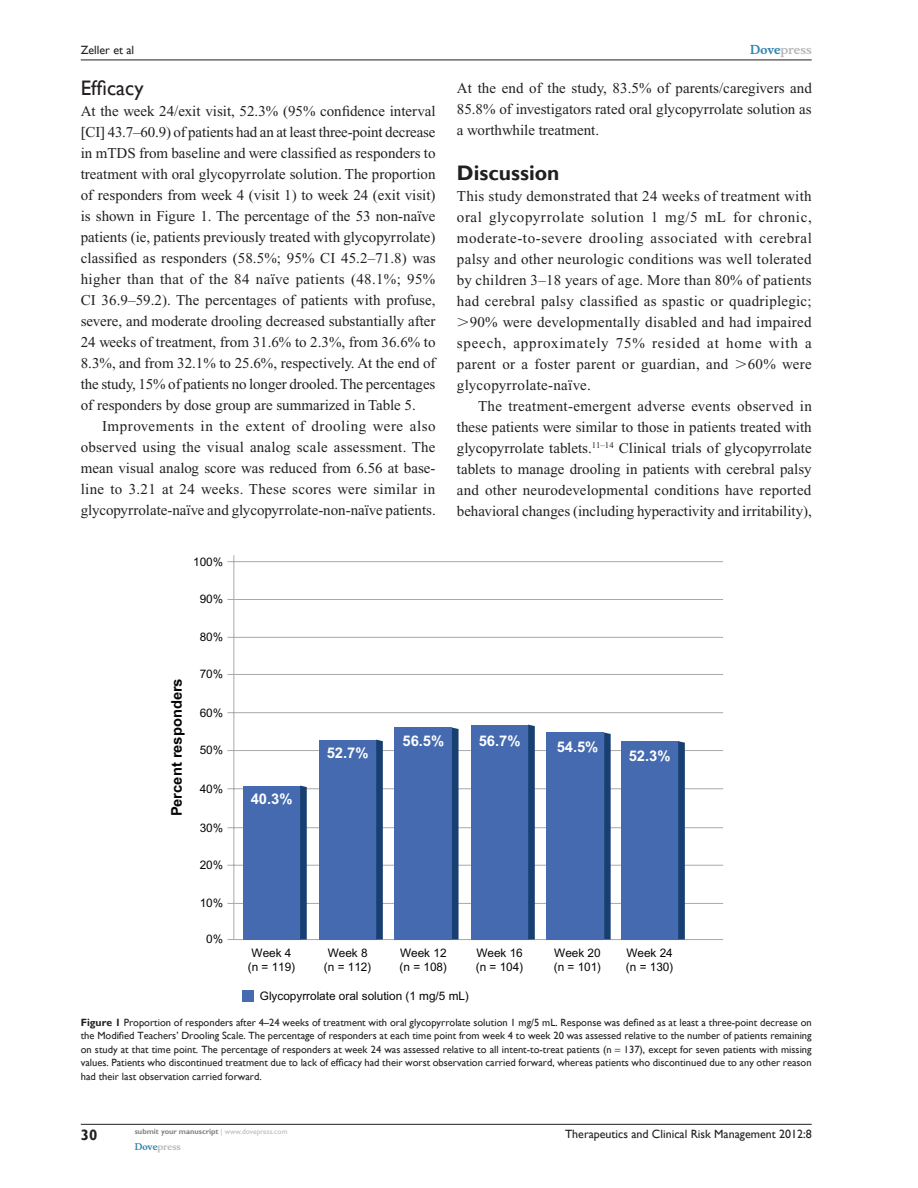
<style>
.page{position:relative;width:918px;height:1188px;background:#fff}
.page>*{position:absolute;margin:0;border:0;box-sizing:border-box;transform-origin:0 0}
.t1{font:700 21px "Gill Sans";color:#231f20}
.t2{font:21px "Gill Sans";color:#231f20}
.t3{font:15px/21px "Times New Roman";color:#231f20;text-align:justify}
.t4{font:700 15px "Gill Sans";color:#231f20}
.t5{font:700 14.7px "Arial";color:#fff}
.t6{font:700 14.7px "Arial";color:#040503}
.t7{font:12px "Gill Sans";color:#231f20}
.t8{font:700 12px "Musee";color:#b8b9bc}
.t9{font:11.7px/14.7px "Arial";color:#040503}
.t10{font:10.5px/13.5px "Gill Sans";color:#231f20;text-align:justify}
.t11{font:700 9px "Musee";color:#b8b9bc}
.t12{font:700 7.5px "Gill Sans";color:#808285}
.s1{color:#3485ae}
.s2{font-family:"Mathematical Pi One"}
.s3{font-weight:700}
.s4{font-weight:400;color:#b8b9bc}
</style>
<div class="page">
<hr style="left:81px;top:1124px;width:731px;height:1px;background:#231f20">
<hr style="left:81px;top:60px;width:731px;height:1px;background:#231f20">
<hr style="left:233px;top:555px;width:1px;height:385px;background:#a8a9ad">
<hr style="left:227px;top:939px;width:496px;height:1px;background:#a8a9ad">
<hr style="left:227px;top:903px;width:496px;height:1px;background:#a8a9ad">
<hr style="left:227px;top:865px;width:496px;height:1px;background:#a8a9ad">
<hr style="left:227px;top:827px;width:496px;height:1px;background:#a8a9ad">
<hr style="left:227px;top:788px;width:496px;height:1px;background:#a8a9ad">
<hr style="left:227px;top:750px;width:496px;height:1px;background:#a8a9ad">
<hr style="left:227px;top:712px;width:496px;height:1px;background:#a8a9ad">
<hr style="left:227px;top:674px;width:496px;height:1px;background:#a8a9ad">
<hr style="left:227px;top:637px;width:496px;height:1px;background:#a8a9ad">
<hr style="left:227px;top:599px;width:496px;height:1px;background:#a8a9ad">
<hr style="left:227px;top:561px;width:496px;height:1px;background:#a8a9ad">
<div style="left:243px;top:786px;width:57px;height:154px;background:#456aaf"></div>
<svg style="left:300px;top:786px;width:7px;height:154px"></svg>
<div style="left:319px;top:740px;width:57px;height:200px;background:#456aaf"></div>
<svg style="left:376px;top:740px;width:7px;height:200px"></svg>
<div style="left:395px;top:728px;width:57px;height:212px;background:#456aaf"></div>
<svg style="left:452px;top:728px;width:7px;height:212px"></svg>
<div style="left:471px;top:725px;width:57px;height:215px;background:#456aaf"></div>
<svg style="left:528px;top:725px;width:7px;height:215px;background:#1f4577"></svg>
<div style="left:547px;top:733px;width:57px;height:207px;background:#456aaf"></div>
<svg style="left:604px;top:733px;width:7px;height:207px"></svg>
<div style="left:621px;top:741px;width:57px;height:199px;background:#456aaf"></div>
<svg style="left:678px;top:741px;width:7px;height:199px"></svg>
<div style="left:242px;top:991px;width:11px;height:11px;background:#456aaf"></div>
<p class="t7" style="left:81px;top:43px;width:55px">Zeller et al</p>
<h1 class="t2" style="left:81px;top:76px;width:64px">Efficacy</h1>
<p class="t3" style="left:81px;top:101px;width:356px">At the week 24/exit visit, 52.3% (95% confidence interval [CI] 43.7–60.9) of patients had an at least three-point decrease in mTDS from baseline and were classified as responders to treatment with oral glycopyrrolate solution. The proportion of responders from week 4 (visit 1) to week 24 (exit visit) is shown in Figure 1. The percentage of the 53 non-naïve patients (ie, patients previously treated with glycopyrrolate) classified as responders (58.5%; 95% CI 45.2–71.8) was higher than that of the 84 naïve patients (48.1%; 95% CI 36.9–59.2). The percentages of patients with profuse, severe, and moderate drooling decreased substantially after 24 weeks of treatment, from 31.6% to 2.3%, from 36.6% to 8.3%, and from 32.1% to 25.6%, respectively. At the end of the study, 15% of patients no longer drooled. The percentages of responders by dose group are summarized in Table 5.</p>
<p class="t3" style="left:81px;top:416px;width:357px;text-indent:21px">Improvements in the extent of drooling were also observed using the visual analog scale assessment. The mean visual analog score was reduced from 6.56 at base&shy;line to 3.21 at 24 weeks. These scores were similar in glycopyrrolate-naïve and glycopyrrolate-non-naïve patients.</p>
<p class="t9" style="left:193px;top:554px;width:32px">100%</p>
<p class="t9" style="left:200px;top:592px;width:25px">90%</p>
<p class="t9" style="left:200px;top:630px;width:25px">80%</p>
<p class="t8" style="left:750px;top:43px;width:63px"><span class="s1">Dove</span>press</p>
<p class="t3" style="left:457px;top:77px;width:357px">At the end of the study, 83.5% of parents/caregivers and 85.8% of investigators rated oral glycopyrrolate solution as a worthwhile treatment.</p>
<h1 class="t1" style="left:457px;top:160px;width:104px">Discussion</h1>
<p class="t3" style="left:457px;top:185px;width:356px">This study demonstrated that 24 weeks of treatment with oral glycopyrrolate solution 1 mg/5 mL for chronic, moderate-to-severe drooling associated with cerebral palsy and other neurologic conditions was well tolerated by children 3–18 years of age. More than 80% of patients had cerebral palsy classified as spastic or quadriplegic; <span class="s2">.</span>90% were developmentally disabled and had impaired speech, approximately 75% resided at home with a parent or a foster parent or guardian, and <span class="s2">.</span>60% were glycopyrrolate-naïve.</p>
<p class="t3" style="left:457px;top:395px;width:356px;text-indent:21px">The treatment-emergent adverse events observed in these patients were similar to those in patients treated with glycopyrrolate tablets.<sup>11–14</sup> Clinical trials of glycopyrrolate tablets to manage drooling in patients with cerebral palsy and other neurodevelopmental conditions have reported behavioral changes (including hyperactivity and irritability),</p>
<p class="t6" style="left:168px;top:816px;width:140px;rotate:-90deg">Percent responders</p>
<p class="t9" style="left:200px;top:667px;width:25px">70%</p>
<p class="t9" style="left:200px;top:705px;width:25px">60%</p>
<p class="t9" style="left:200px;top:743px;width:25px">50%</p>
<p class="t9" style="left:200px;top:781px;width:25px">40%</p>
<p class="t9" style="left:200px;top:820px;width:25px">30%</p>
<p class="t9" style="left:200px;top:858px;width:25px">20%</p>
<p class="t9" style="left:200px;top:896px;width:25px">10%</p>
<p class="t9" style="left:206px;top:932px;width:18px">0%</p>
<p class="t5" style="left:251px;top:790px;width:43px">40.3%</p>
<p class="t5" style="left:327px;top:744px;width:43px">52.7%</p>
<p class="t5" style="left:403px;top:732px;width:43px">56.5%</p>
<p class="t5" style="left:479px;top:732px;width:43px">56.7%</p>
<p class="t5" style="left:557px;top:738px;width:43px">54.5%</p>
<p class="t5" style="left:629px;top:747px;width:43px">52.3%</p>
<p class="t9" style="left:324px;top:946px;width:49px;text-align:center">Week 8 (n = 112)</p>
<p class="t9" style="left:400px;top:946px;width:49px">Week 12 (n = 108)</p>
<p class="t9" style="left:476px;top:946px;width:49px">Week 16 (n = 104)</p>
<p class="t9" style="left:554px;top:946px;width:49px">Week 20 (n = 101)</p>
<p class="t9" style="left:626px;top:946px;width:49px">Week 24 (n = 130)</p>
<p class="t9" style="left:248px;top:946px;width:49px;text-align:center">Week 4 (n = 119)</p>
<p class="t9" style="left:260px;top:989px;width:211px">Glycopyrrolate oral solution (1 mg/5 mL)</p>
<p class="t10" style="left:81px;top:1015px;width:732px"><span class="s3">Figure 1</span> Proportion of responders after 4–24 weeks of treatment with oral glycopyrrolate solution 1 mg/5 mL. Response was defined as at least a three-point decrease on the Modified Teachers’ Drooling Scale. The percentage of responders at each time point from week 4 to week 20 was assessed relative to the number of patients remaining on study at that time point. The percentage of responders at week 24 was assessed relative to all intent-to-treat patients (n 137), except for seven patients with missing values. Patients who discontinued treatment due to lack of efficacy had their worst observation carried forward, whereas patients who discontinued due to any other reason had their last observation carried forward.</p>
<p class="t4" style="left:81px;top:1126px;width:18px">30</p>
<p class="t12" style="left:135px;top:1127px;width:154px">submit your manuscript <span class="s4">| www.dovepress.com</span></p>
<p class="t11" style="left:135px;top:1141px;width:48px"><span class="s1">Dove</span>press</p>
<p class="t7" style="left:565px;top:1127px;width:248px">Therapeutics and Clinical Risk Management 2012:8</p>
</div>
